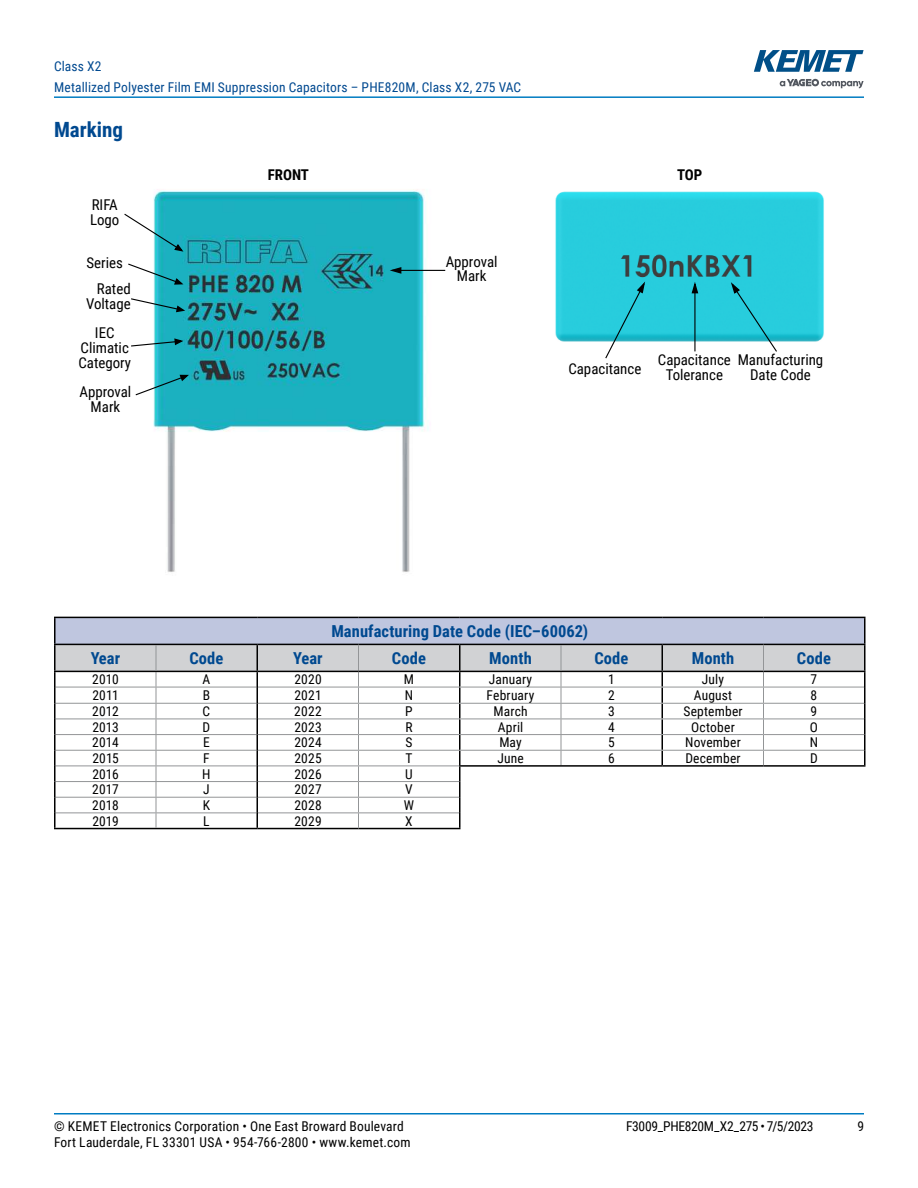
<style>
.page{position:relative;width:918px;height:1188px;background:#fff}
.page>*{position:absolute;margin:0;border:0;box-sizing:border-box;transform-origin:0 0}
.t1{font:700 21px "Roboto Condensed";color:#004990}
.t2{font:700 16.5px "Roboto Condensed";letter-spacing:.005em;color:#004990}
.t3{font:14.85px/14.9px "Roboto Condensed";color:#000;text-align:center}
.t4{font:700 14.85px "Roboto Condensed";color:#000}
.t5{font:13.5px/16.2px "Roboto Condensed";letter-spacing:.015em;color:#000}
.t6{font:13.5px/21px "Roboto Condensed";letter-spacing:.01em;color:#004990}
.t7{font:13.5px "Roboto Condensed";letter-spacing:-.02em;color:#000}
</style>
<div class="page">
<hr style="left:54px;top:1113px;width:810px;height:2px;background:#007cc2">
<hr style="left:54px;top:96px;width:810px;height:2px;background:#007cc2">
<svg style="left:780px;top:79px;width:84px;height:9px"></svg>
<svg style="left:754px;top:50px;width:110px;height:22px"></svg>
<img style="left:153px;top:189px;width:293px;height:383px">
<img style="left:555px;top:191px;width:269px;height:161px">
<svg style="left:604px;top:279px;width:42px;height:80px"></svg>
<svg style="left:729px;top:280px;width:49px;height:72px;background:#43cad8"></svg>
<svg style="left:128px;top:263px;width:57px;height:22px"></svg>
<hr style="left:400px;top:270px;width:45px;height:1px;background:#000">
<svg style="left:387px;top:266px;width:15px;height:9px"></svg>
<svg style="left:135px;top:374px;width:56px;height:22px"></svg>
<svg style="left:131px;top:338px;width:54px;height:9px"></svg>
<svg style="left:131px;top:297px;width:56px;height:16px"></svg>
<svg style="left:124px;top:213px;width:61px;height:40px"></svg>
<hr style="left:694px;top:292px;width:2px;height:59px;background:#000">
<svg style="left:691px;top:279px;width:8px;height:15px"></svg>
<div style="left:55px;top:617px;width:810px;height:27px;background:#bfc6df"></div>
<hr style="left:54px;top:828px;width:102px;height:1px;background:#000">
<hr style="left:156px;top:828px;width:101px;height:1px;background:#000">
<hr style="left:257px;top:828px;width:102px;height:1px;background:#000">
<hr style="left:359px;top:828px;width:102px;height:1px;background:#000">
<svg style="left:54px;top:644px;width:812px;height:184px"></svg>
<hr style="left:54px;top:617px;width:102px;height:1px;background:#000">
<hr style="left:54px;top:618px;width:2px;height:26px;background:#000">
<hr style="left:156px;top:617px;width:101px;height:1px;background:#000">
<hr style="left:257px;top:617px;width:102px;height:1px;background:#000">
<hr style="left:359px;top:617px;width:101px;height:1px;background:#000">
<hr style="left:460px;top:617px;width:101px;height:1px;background:#000">
<hr style="left:561px;top:617px;width:101px;height:1px;background:#000">
<hr style="left:662px;top:617px;width:102px;height:1px;background:#000">
<hr style="left:764px;top:617px;width:102px;height:1px;background:#000">
<hr style="left:864px;top:618px;width:2px;height:26px;background:#000">
<hr style="left:459px;top:765px;width:102px;height:2px;background:#000">
<hr style="left:561px;top:765px;width:101px;height:2px;background:#000">
<hr style="left:662px;top:765px;width:102px;height:2px;background:#000">
<hr style="left:764px;top:765px;width:102px;height:2px;background:#000">
<hr style="left:257px;top:671px;width:102px;height:1px;background:#000">
<hr style="left:359px;top:671px;width:101px;height:1px;background:#000">
<p class="t6" style="left:54px;top:57px;width:469px">Class X2<br>Metallized Polyester Film EMI Suppression Capacitors – PHE820M, Class X2, 275 VAC</p>
<h1 class="t1" style="left:54px;top:115px;width:71px">Marking</h1>
<p class="t3" style="left:90px;top:198px;width:31px;text-align:left">RIFA<br>Logo</p>
<p class="t3" style="left:87px;top:256px;width:38px">Series</p>
<p class="t3" style="left:86px;top:283px;width:46px;text-align:right">Rated<br>Voltage</p>
<p class="t3" style="left:78px;top:327px;width:54px">IEC<br>Climatic<br>Category</p>
<p class="t3" style="left:80px;top:385px;width:53px">Approval<br>Mark</p>
<p class="t4" style="left:268px;top:167px;width:43px">FRONT</p>
<p class="t4" style="left:677px;top:167px;width:27px">TOP</p>
<p class="t3" style="left:446px;top:255px;width:53px">Approval<br>Mark</p>
<p class="t3" style="left:568px;top:362px;width:74px">Capacitance</p>
<p class="t3" style="left:658px;top:354px;width:74px">Capacitance<br>Tolerance</p>
<p class="t3" style="left:738px;top:354px;width:87px">Manufacturing<br>Date Code</p>
<p class="t2" style="left:331px;top:620px;width:258px">Manufacturing Date Code (IEC–60062)</p>
<p class="t2" style="left:91px;top:649px;width:31px">Year</p>
<p class="t2" style="left:189px;top:647px;width:36px">Code</p>
<p class="t2" style="left:293px;top:649px;width:31px">Year</p>
<p class="t2" style="left:392px;top:647px;width:36px">Code</p>
<p class="t2" style="left:489px;top:647px;width:44px">Month</p>
<p class="t2" style="left:594px;top:647px;width:36px">Code</p>
<p class="t2" style="left:692px;top:647px;width:44px">Month</p>
<p class="t2" style="left:797px;top:647px;width:36px">Code</p>
<p class="t5" style="left:92px;top:673px;width:28px">2010</p>
<p class="t5" style="left:203px;top:673px;width:9px">A</p>
<p class="t5" style="left:294px;top:673px;width:29px">2020</p>
<p class="t5" style="left:404px;top:673px;width:12px">M</p>
<p class="t5" style="left:489px;top:673px;width:45px">January</p>
<p class="t5" style="left:608px;top:673px;width:8px">1</p>
<p class="t5" style="left:702px;top:673px;width:24px">July</p>
<p class="t5" style="left:811px;top:673px;width:8px">7</p>
<p class="t5" style="left:92px;top:688px;width:28px">2011</p>
<p class="t5" style="left:203px;top:688px;width:9px">B</p>
<p class="t5" style="left:294px;top:688px;width:29px">2021</p>
<p class="t5" style="left:405px;top:688px;width:10px">N</p>
<p class="t5" style="left:487px;top:688px;width:49px">February</p>
<p class="t5" style="left:608px;top:688px;width:8px">2</p>
<p class="t5" style="left:694px;top:688px;width:40px">August</p>
<p class="t5" style="left:811px;top:688px;width:8px">8</p>
<p class="t5" style="left:92px;top:704px;width:28px">2012</p>
<p class="t5" style="left:203px;top:704px;width:9px">C</p>
<p class="t5" style="left:294px;top:704px;width:29px">2022</p>
<p class="t5" style="left:405px;top:704px;width:9px">P</p>
<p class="t5" style="left:493px;top:704px;width:36px">March</p>
<p class="t5" style="left:608px;top:704px;width:8px">3</p>
<p class="t5" style="left:683px;top:704px;width:61px">September</p>
<p class="t5" style="left:811px;top:704px;width:8px">9</p>
<p class="t5" style="left:92px;top:720px;width:28px">2013</p>
<p class="t5" style="left:203px;top:720px;width:9px">D</p>
<p class="t5" style="left:294px;top:720px;width:29px">2023</p>
<p class="t5" style="left:405px;top:720px;width:9px">R</p>
<p class="t5" style="left:498px;top:720px;width:27px">April</p>
<p class="t5" style="left:608px;top:720px;width:8px">4</p>
<p class="t5" style="left:691px;top:720px;width:45px">October</p>
<p class="t5" style="left:810px;top:720px;width:10px">O</p>
<p class="t5" style="left:92px;top:736px;width:28px">2014</p>
<p class="t5" style="left:203px;top:736px;width:8px">E</p>
<p class="t5" style="left:294px;top:736px;width:29px">2024</p>
<p class="t5" style="left:405px;top:736px;width:8px">S</p>
<p class="t5" style="left:499px;top:736px;width:24px">May</p>
<p class="t5" style="left:608px;top:736px;width:8px">5</p>
<p class="t5" style="left:685px;top:736px;width:57px">November</p>
<p class="t5" style="left:810px;top:736px;width:10px">N</p>
<p class="t5" style="left:92px;top:751px;width:28px">2015</p>
<p class="t5" style="left:203px;top:751px;width:8px">F</p>
<p class="t5" style="left:294px;top:751px;width:29px">2025</p>
<p class="t5" style="left:405px;top:751px;width:9px">T</p>
<p class="t5" style="left:497px;top:751px;width:28px">June</p>
<p class="t5" style="left:608px;top:751px;width:8px">6</p>
<p class="t5" style="left:685px;top:751px;width:57px">December</p>
<p class="t5" style="left:810px;top:751px;width:9px">D</p>
<p class="t5" style="left:92px;top:767px;width:28px">2016</p>
<p class="t5" style="left:202px;top:767px;width:10px">H</p>
<p class="t5" style="left:294px;top:767px;width:29px">2026</p>
<p class="t5" style="left:405px;top:767px;width:9px">U</p>
<p class="t5" style="left:92px;top:782px;width:28px">2017</p>
<p class="t5" style="left:203px;top:782px;width:8px">J</p>
<p class="t5" style="left:294px;top:782px;width:29px">2027</p>
<p class="t5" style="left:405px;top:782px;width:9px">V</p>
<p class="t5" style="left:92px;top:798px;width:28px">2018</p>
<p class="t5" style="left:203px;top:798px;width:9px">K</p>
<p class="t5" style="left:294px;top:798px;width:29px">2028</p>
<p class="t5" style="left:404px;top:798px;width:12px">W</p>
<p class="t5" style="left:92px;top:814px;width:28px">2019</p>
<p class="t5" style="left:203px;top:814px;width:8px">L</p>
<p class="t5" style="left:294px;top:814px;width:29px">2029</p>
<p class="t5" style="left:405px;top:814px;width:9px">X</p>
<p class="t5" style="left:54px;top:1119px;width:358px">© KEMET Electronics Corporation • One East Broward Boulevard<br>Fort Lauderdale, FL 33301 USA • 954-766-2800 • www.kemet.com</p>
<p class="t7" style="left:626px;top:1120px;width:189px">F3009_PHE820M_X2_275 • 7/5/2023</p>
<p class="t5" style="left:857px;top:1119px;width:8px">9</p>
</div>
